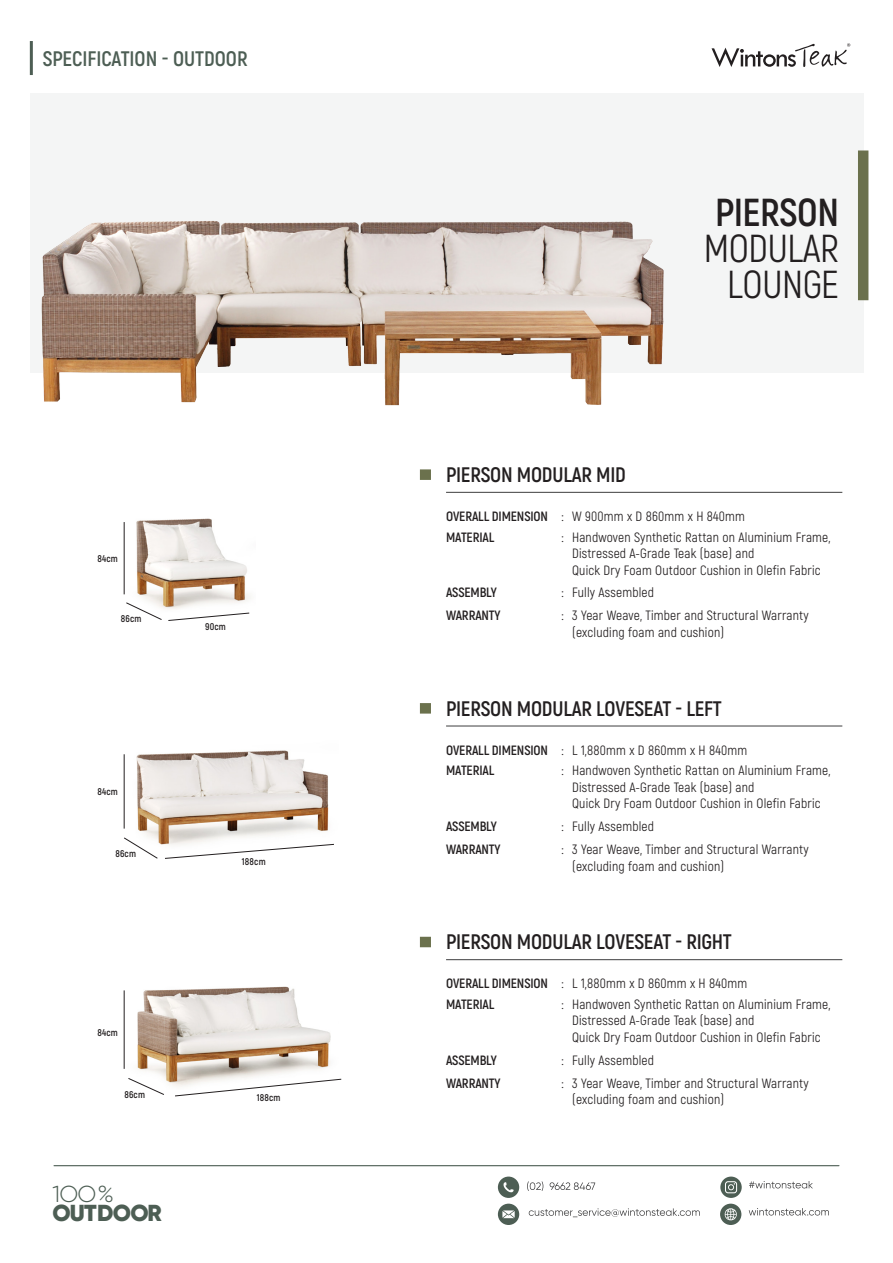
<style>
.page{position:relative;width:893px;height:1263px;background:#fff}
.page>*{position:absolute;margin:0;border:0;box-sizing:border-box;transform-origin:0 0}
.Product_Name{font:700 39px/36px "Akrobat";letter-spacing:-.01em;color:#231f20}
.Product_Name-2{font:39px "Akrobat";letter-spacing:-.01em;color:#231f20}
.GC__Headline__1_-_h{font:900 23.1px/19.2px "Gilroy";letter-spacing:-.03em;color:#4d5e54}
.Product_Copy{font:700 21px "Akrobat";letter-spacing:-.01em;color:#231f20}
.t1{font:700 21px "Akrobat";color:#4d5e54}
.Product_Copy-2{font:13.5px/16.5px "Akrobat";letter-spacing:.015em;color:#231f20}
.Product_Copy-3{font:700 13.5px "Akrobat";letter-spacing:-.01em;color:#231f20}
.t2{font:700 9.75px "Akrobat";letter-spacing:.02em;color:#231f20}
.s1{font-weight:300}
.s2{font-weight:400}
.s3{font-weight:700}
</style>
<div class="page">
<svg style="left:711px;top:43px;width:139px;height:24px"></svg>
<hr style="left:30px;top:41px;width:3px;height:34px;background:#4d5e54">
<hr style="left:446px;top:726px;width:396px;height:1px;background:#3e3e3f">
<div style="left:420px;top:703px;width:11px;height:11px;background:#6b714d"></div>
<div style="left:30px;top:93px;width:833px;height:279px;background:#f4f5f5"></div>
<div style="left:858px;top:150px;width:10px;height:150px;background:#6b714d"></div>
<div style="left:498px;top:1176px;width:21px;height:22px;background:#4d5e54;border-radius:50%"></div>
<svg style="left:503px;top:1182px;width:11px;height:10px"></svg>
<svg style="left:527px;top:1181px;width:68px;height:10px"></svg>
<svg style="left:720px;top:1176px;width:22px;height:22px"></svg>
<svg style="left:725px;top:1181px;width:12px;height:12px"></svg>
<svg style="left:749px;top:1181px;width:64px;height:7px"></svg>
<div style="left:498px;top:1203px;width:21px;height:22px;background:#4d5e54;border-radius:50%"></div>
<svg style="left:502px;top:1210px;width:13px;height:8px"></svg>
<svg style="left:529px;top:1208px;width:171px;height:9px"></svg>
<div style="left:720px;top:1203px;width:21px;height:22px;background:#4d5e54;border-radius:50%"></div>
<svg style="left:724px;top:1208px;width:13px;height:13px"></svg>
<svg style="left:749px;top:1208px;width:80px;height:7px"></svg>
<hr style="left:54px;top:1165px;width:785px;height:1px;background:#4d5e54">
<hr style="left:446px;top:492px;width:396px;height:1px;background:#3e3e3f">
<div style="left:420px;top:469px;width:11px;height:11px;background:#6b714d"></div>
<hr style="left:446px;top:959px;width:396px;height:1px;background:#3e3e3f">
<div style="left:420px;top:937px;width:11px;height:10px;background:#6b714d"></div>
<img style="left:136px;top:518px;width:114px;height:95px">
<hr style="left:124px;top:522px;width:1px;height:72px;background:#231f20">
<svg style="left:126px;top:602px;width:36px;height:18px"></svg>
<svg style="left:168px;top:613px;width:82px;height:8px"></svg>
<img style="left:136px;top:750px;width:198px;height:95px">
<hr style="left:124px;top:754px;width:1px;height:74px;background:#231f20">
<svg style="left:124px;top:837px;width:34px;height:22px"></svg>
<svg style="left:165px;top:844px;width:169px;height:15px"></svg>
<img style="left:137px;top:986px;width:194px;height:100px">
<hr style="left:124px;top:990px;width:1px;height:79px;background:#231f20">
<svg style="left:128px;top:1078px;width:36px;height:17px"></svg>
<svg style="left:175px;top:1079px;width:167px;height:17px"></svg>
<img style="left:30px;top:221px;width:655px;height:185px">
<p class="t1" style="left:43px;top:45px;width:206px">SPECIFICATION - OUTDOOR</p>
<p class="t2" style="left:97px;top:553px;width:22px">84cm</p>
<p class="t2" style="left:121px;top:612px;width:22px">86cm</p>
<p class="t2" style="left:97px;top:786px;width:22px">84cm</p>
<p class="t2" style="left:115px;top:848px;width:22px">86cm</p>
<p class="t2" style="left:205px;top:621px;width:22px">90cm</p>
<p class="t2" style="left:242px;top:856px;width:25px">188cm</p>
<p class="t2" style="left:97px;top:1026px;width:22px">84cm</p>
<p class="t2" style="left:124px;top:1088px;width:22px">86cm</p>
<p class="t2" style="left:257px;top:1091px;width:25px">188cm</p>
<p class="GC__Headline__1_-_h" style="left:52px;top:1184px;width:111px"><span class="s1">1OO%<br></span>OUTDOOR</p>
<p class="Product_Name" style="left:704px;top:194px;width:137px">PIERSON<br><span class="s2">MODULAR</span></p>
<p class="Product_Name-2" style="left:727px;top:261px;width:113px">LOUNGE</p>
<p class="Product_Copy" style="left:446px;top:461px;width:181px">PIERSON MODULAR MID</p>
<p class="Product_Copy-2" style="left:446px;top:508px;width:300px"><span class="s3">OVERALL DIMENSION</span> : W 900mm x D 860mm x H 840mm</p>
<p class="Product_Copy-3" style="left:446px;top:528px;width:50px">MATERIAL</p>
<p class="Product_Copy-2" style="left:572px;top:529px;width:260px;text-indent:-11px">: Handwoven Synthetic Rattan on Aluminium Frame,<br>Distressed A-Grade Teak (base) and<br>Quick Dry Foam Outdoor Cushion in Olefin Fabric</p>
<p class="Product_Copy-3" style="left:446px;top:584px;width:52px">ASSEMBLY</p>
<p class="Product_Copy-2" style="left:562px;top:584px;width:94px">: Fully Assembled</p>
<p class="Product_Copy-3" style="left:446px;top:607px;width:56px">WARRANTY</p>
<p class="Product_Copy-2" style="left:572px;top:607px;width:238px;text-indent:-11px">: 3 Year Weave, Timber and Structural Warranty (excluding foam and cushion)</p>
<p class="Product_Copy" style="left:446px;top:695px;width:277px">PIERSON MODULAR LOVESEAT - LEFT</p>
<p class="Product_Copy-2" style="left:446px;top:741px;width:303px"><span class="s3">OVERALL DIMENSION</span> : L 1,880mm x D 860mm x H 840mm</p>
<p class="Product_Copy-3" style="left:446px;top:762px;width:50px">MATERIAL</p>
<p class="Product_Copy-2" style="left:572px;top:762px;width:260px;text-indent:-11px">: Handwoven Synthetic Rattan on Aluminium Frame,<br>Distressed A-Grade Teak (base) and<br>Quick Dry Foam Outdoor Cushion in Olefin Fabric</p>
<p class="Product_Copy-3" style="left:446px;top:818px;width:52px">ASSEMBLY</p>
<p class="Product_Copy-2" style="left:562px;top:818px;width:94px">: Fully Assembled</p>
<p class="Product_Copy-3" style="left:446px;top:841px;width:56px">WARRANTY</p>
<p class="Product_Copy-2" style="left:572px;top:841px;width:238px;text-indent:-11px">: 3 Year Weave, Timber and Structural Warranty (excluding foam and cushion)</p>
<p class="Product_Copy" style="left:446px;top:929px;width:287px">PIERSON MODULAR LOVESEAT - RIGHT</p>
<p class="Product_Copy-2" style="left:446px;top:975px;width:303px"><span class="s3">OVERALL DIMENSION</span> : L 1,880mm x D 860mm x H 840mm</p>
<p class="Product_Copy-3" style="left:446px;top:996px;width:50px">MATERIAL</p>
<p class="Product_Copy-2" style="left:572px;top:996px;width:260px;text-indent:-11px">: Handwoven Synthetic Rattan on Aluminium Frame,<br>Distressed A-Grade Teak (base) and<br>Quick Dry Foam Outdoor Cushion in Olefin Fabric</p>
<p class="Product_Copy-3" style="left:446px;top:1052px;width:52px">ASSEMBLY</p>
<p class="Product_Copy-2" style="left:562px;top:1052px;width:94px">: Fully Assembled</p>
<p class="Product_Copy-3" style="left:446px;top:1074px;width:56px">WARRANTY</p>
<p class="Product_Copy-2" style="left:572px;top:1075px;width:238px;text-indent:-11px">: 3 Year Weave, Timber and Structural Warranty (excluding foam and cushion)</p>
</div>
